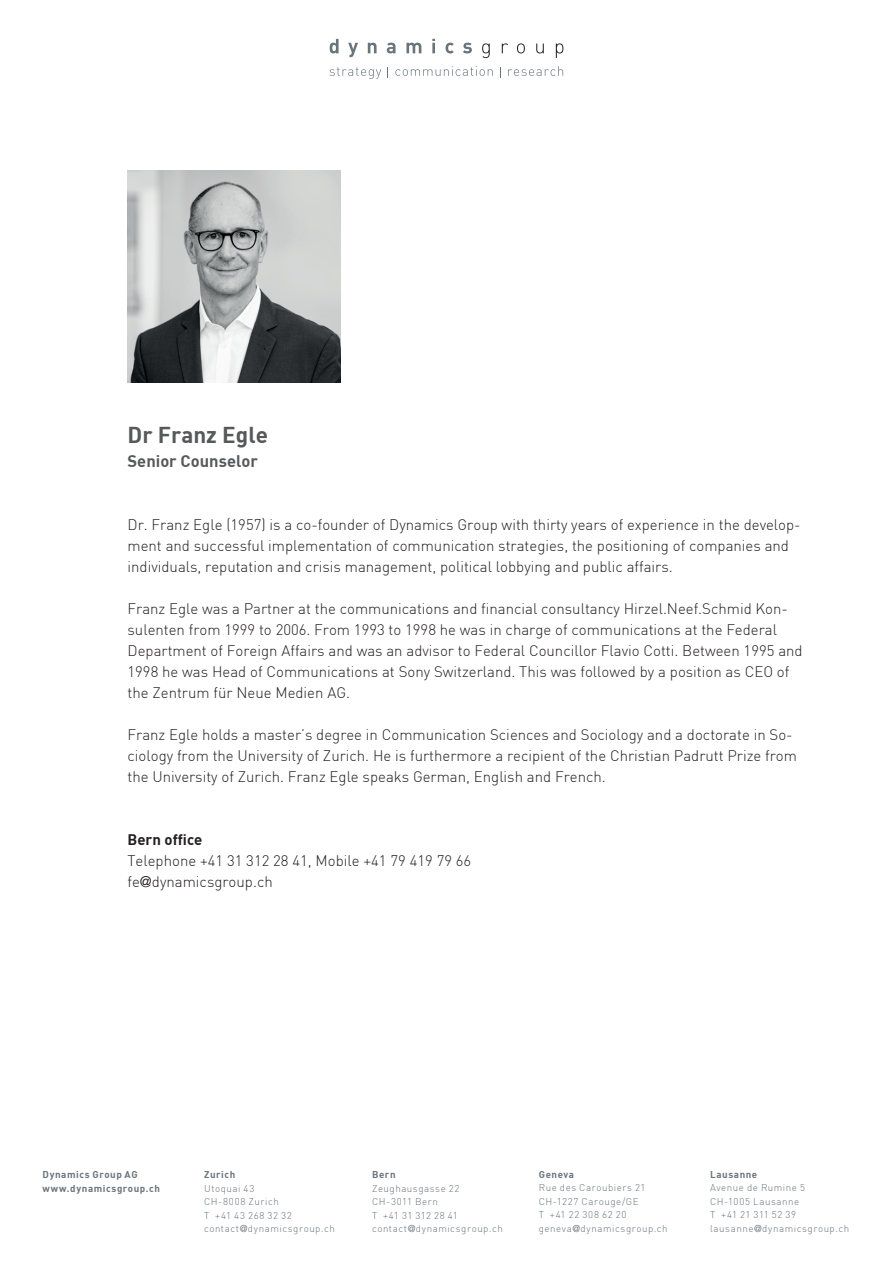
<style>
.page{position:relative;width:893px;height:1263px;background:#fff}
.page>*{position:absolute;margin:0;border:0;box-sizing:border-box;transform-origin:0 0}
.t1{font:22.5px "DIN Bold";color:#57585a}
.t2{font:16.5px "DIN Bold";color:#57585a}
.t3{font:15px/21px "DIN Light";color:#231f20}
.t4{font:15px "DIN Bold";color:#231f20}
.t5{font:9.75px/13.5px "DIN Light";letter-spacing:.055em;color:#6a747b}
.t6{font:9.75px/13.5px "DIN Bold";letter-spacing:.055em;color:#6a747b}
.s1{font-family:"Helvetica Neue"}
</style>
<div class="page">
<svg style="left:330px;top:39px;width:142px;height:18px"></svg>
<svg style="left:482px;top:43px;width:81px;height:15px"></svg>
<svg style="left:330px;top:67px;width:51px;height:12px"></svg>
<svg style="left:395px;top:66px;width:98px;height:10px"></svg>
<svg style="left:508px;top:66px;width:55px;height:10px"></svg>
<img style="left:128px;top:170px;width:212px;height:213px">
<h1 class="t1" style="left:128px;top:420px;width:142px">Dr Franz Egle</h1>
<p class="t2" style="left:128px;top:450px;width:132px">Senior Counselor</p>
<p class="t3" style="left:128px;top:514px;width:675px">Dr. Franz Egle (1957) is a co-founder of Dynamics Group with thirty years of experience in the develop&shy;ment and successful implementation of communication strategies, the positioning of companies and individuals, reputation and crisis management, political lobbying and public affairs.</p>
<p class="t3" style="left:128px;top:598px;width:677px">Franz Egle was a Partner at the communications and financial consultancy Hirzel.Neef.Schmid Kon&shy;sulenten from 1999 to 2006. From 1993 to 1998 he was in charge of communications at the Federal Department of Foreign Affairs and was an advisor to Federal Councillor Flavio Cotti. Between 1995 and 1998 he was Head of Communications at Sony Switzerland. This was followed by a position as CEO of the Zentrum für Neue Medien AG.</p>
<p class="t3" style="left:128px;top:724px;width:671px">Franz Egle holds a master’s degree in Communication Sciences and Sociology and a doctorate in So&shy;ciology from the University of Zurich. He is furthermore a recipient of the Christian Padrutt Prize from the University of Zurich. Franz Egle speaks German, English and French.</p>
<p class="t4" style="left:128px;top:829px;width:76px">Bern office</p>
<p class="t3" style="left:128px;top:850px;width:345px">Telephone +41 31 312 28 41, Mobile +41 79 419 79 66 fe<span class="s1">@</span>dynamicsgroup.ch</p>
<p class="t6" style="left:43px;top:1167px;width:119px">Dynamics Group AG www.dynamicsgroup.ch</p>
<p class="t6" style="left:204px;top:1167px;width:33px">Zurich</p>
<p class="t5" style="left:204px;top:1181px;width:132px">Utoquai 43<br>CH-8008 Zurich<br>T +41 43 268 32 32 contact<span class="s1">@</span>dynamicsgroup.ch</p>
<p class="t6" style="left:372px;top:1167px;width:25px">Bern</p>
<p class="t5" style="left:372px;top:1181px;width:132px">Zeughausgasse 22<br>CH-3011 Bern<br>T +41 31 312 28 41 contact<span class="s1">@</span>dynamicsgroup.ch</p>
<p class="t6" style="left:539px;top:1167px;width:37px">Geneva</p>
<p class="t5" style="left:539px;top:1181px;width:130px">Rue des Caroubiers 21<br>CH-1227 Carouge/GE<br>T +41 22 308 62 20 geneva<span class="s1">@</span>dynamicsgroup.ch</p>
<p class="t6" style="left:710px;top:1167px;width:49px">Lausanne</p>
<p class="t5" style="left:710px;top:1181px;width:141px">Avenue de Rumine 5<br>CH-1005 Lausanne<br>T +41 21 311 52 39 lausanne<span class="s1">@</span>dynamicsgroup.ch</p>
</div>
